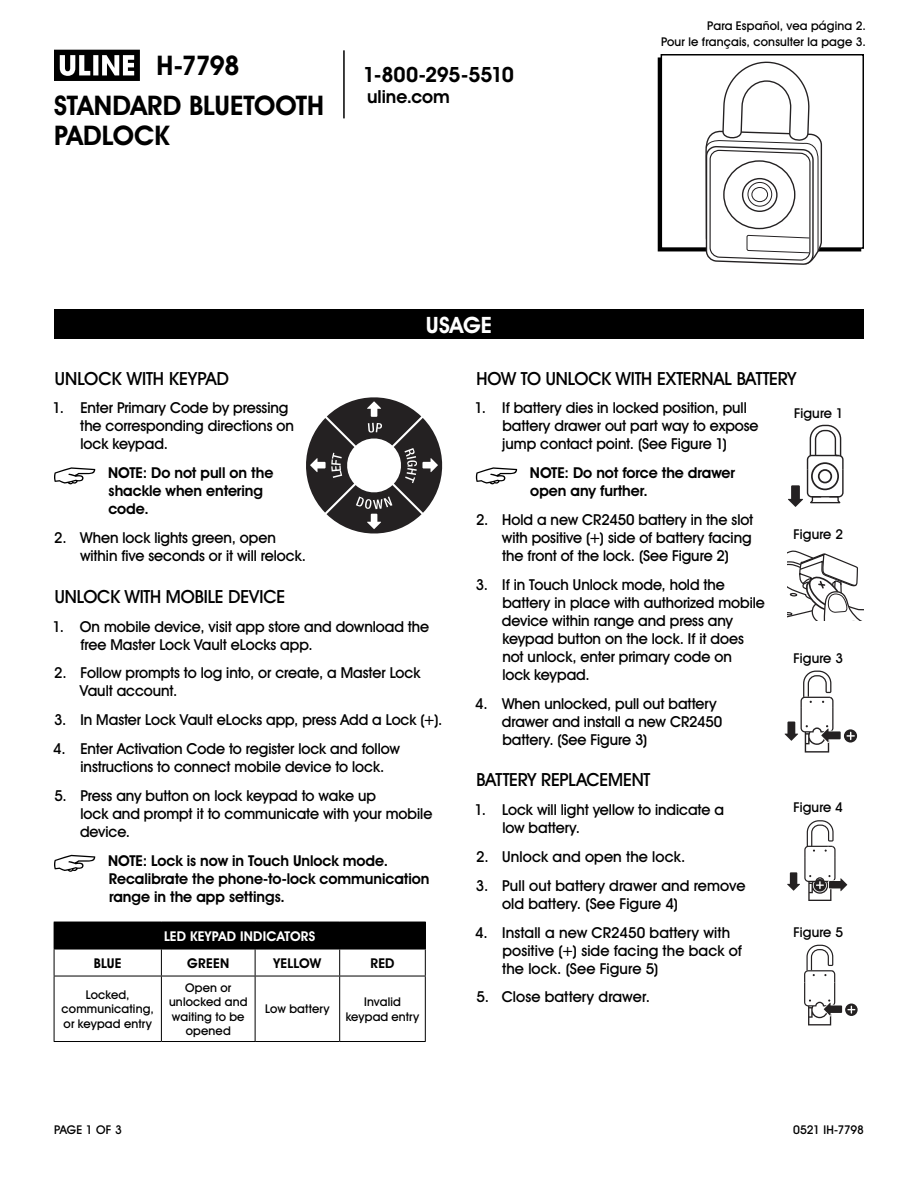
<style>
.page{position:relative;width:918px;height:1188px;background:#fff}
.page>*{position:absolute;margin:0;border:0;box-sizing:border-box;transform-origin:0 0}
.t1{font:700 27px/30px "Uline Two Knine";letter-spacing:-.005em;color:#000}
.t2{font:700 22.5px "Uline Two Knine";color:#fff}
.t3{font:700 21px "Uline Two Knine";letter-spacing:-.02em;color:#000}
.t4{font:18px "Uline Two Knine";letter-spacing:-.01em;color:#000}
.t5{font:18px "Uline Two Knine";letter-spacing:.01em;color:#000}
.t6{font:700 18px "Uline Two Knine";color:#000}
.t7{font:15px/18px "Uline Two Knine";letter-spacing:-.005em;color:#000}
.t8{font:700 15px/18px "Uline Two Knine";letter-spacing:-.005em;color:#000}
.t9{font:13.5px "Uline Two Knine";letter-spacing:.01em;color:#000}
.t10{font:700 13.5px "Uline Two Knine";letter-spacing:.015em;color:#fff}
.t11{font:700 13.5px "Uline Two Knine";letter-spacing:.015em;color:#000}
.t12{font:12px/14.4px "Uline Two Knine";letter-spacing:.015em;color:#000;text-align:center}
.t13{font:12px "Uline Two Knine";letter-spacing:-.02em;color:#000}
</style>
<div class="page">
<hr style="left:343px;top:50px;width:2px;height:68px;background:#000">
<svg style="left:54px;top:50px;width:86px;height:31px"></svg>
<div style="left:661px;top:54px;width:203px;height:195px;border:2px solid #000"></div>
<div style="left:54px;top:309px;width:810px;height:30px;background:#000"></div>
<svg style="left:54px;top:467px;width:41px;height:17px"></svg>
<svg style="left:54px;top:855px;width:41px;height:17px"></svg>
<svg style="left:476px;top:467px;width:41px;height:17px"></svg>
<svg style="left:705px;top:61px;width:118px;height:204px"></svg>
<svg style="left:306px;top:397px;width:137px;height:137px"></svg>
<div style="left:54px;top:922px;width:371px;height:27px;background:#000"></div>
<svg style="left:54px;top:950px;width:1px;height:26px"></svg>
<svg style="left:161px;top:950px;width:1px;height:26px"></svg>
<svg style="left:255px;top:950px;width:1px;height:26px"></svg>
<hr style="left:340px;top:949px;width:86px;height:1px;background:#000">
<svg style="left:339px;top:950px;width:1px;height:26px"></svg>
<svg style="left:425px;top:923px;width:1px;height:53px"></svg>
<hr style="left:54px;top:976px;width:107px;height:1px;background:#000">
<hr style="left:54px;top:976px;width:1px;height:65px;background:#000">
<hr style="left:161px;top:976px;width:94px;height:1px;background:#000">
<hr style="left:161px;top:976px;width:1px;height:65px;background:#000">
<hr style="left:255px;top:976px;width:85px;height:1px;background:#000">
<hr style="left:255px;top:976px;width:1px;height:65px;background:#000">
<hr style="left:340px;top:976px;width:86px;height:1px;background:#000">
<hr style="left:339px;top:976px;width:1px;height:65px;background:#000">
<hr style="left:425px;top:976px;width:1px;height:65px;background:#000">
<hr style="left:54px;top:1041px;width:107px;height:1px;background:#000">
<hr style="left:161px;top:1041px;width:94px;height:1px;background:#000">
<hr style="left:255px;top:1041px;width:85px;height:1px;background:#000">
<hr style="left:340px;top:1041px;width:86px;height:1px;background:#000">
<hr style="left:340px;top:922px;width:86px;height:1px;background:#000">
<hr style="left:54px;top:949px;width:107px;height:1px;background:#000">
<hr style="left:161px;top:949px;width:94px;height:1px;background:#000">
<hr style="left:255px;top:949px;width:85px;height:1px;background:#000">
<svg style="left:788px;top:425px;width:56px;height:82px"></svg>
<div style="left:811px;top:462px;width:28px;height:28px;border:2px solid #242122;border-radius:50%"></div>
<div style="left:818px;top:469px;width:14px;height:14px;border:2px solid #242122;border-radius:50%"></div>
<svg style="left:788px;top:550px;width:76px;height:70px"></svg>
<svg style="left:844px;top:729px;width:13px;height:14px"></svg>
<svg style="left:785px;top:671px;width:69px;height:82px"></svg>
<svg style="left:787px;top:820px;width:61px;height:81px"></svg>
<svg style="left:845px;top:1004px;width:13px;height:12px"></svg>
<svg style="left:804px;top:945px;width:51px;height:80px"></svg>
<h1 class="t1" style="left:157px;top:50px;width:85px">H-7798</h1>
<h1 class="t1" style="left:54px;top:90px;width:271px">STANDARD BLUETOOTH<br>PADLOCK</h1>
<h3 class="t3" style="left:363px;top:62px;width:152px">1-800-295-5510</h3>
<p class="t6" style="left:367px;top:86px;width:84px">uline.com</p>
<h2 class="t2" style="left:426px;top:311px;width:68px">USAGE</h2>
<p class="t12" style="left:661px;top:17px;width:206px;line-height:16.8px;text-align:right">Para Español, vea página 2.<br>Pour le français, consulter la page 3.</p>
<p class="t5" style="left:55px;top:367px;width:176px">UNLOCK WITH KEYPAD</p>
<p class="t7" style="left:80px;top:399px;width:215px;text-indent:-28px">1. Enter Primary Code by pressing the corresponding directions on lock keypad.</p>
<p class="t8" style="left:108px;top:464px;width:167px">NOTE: Do not pull on the shackle when entering code.</p>
<p class="t7" style="left:80px;top:528px;width:227px;text-indent:-26px">2. When lock lights green, open within five seconds or it will relock.</p>
<p class="t4" style="left:55px;top:585px;width:232px">UNLOCK WITH MOBILE DEVICE</p>
<p class="t7" style="left:80px;top:617px;width:350px;text-indent:-28px">1. On mobile device, visit app store and download the free Master Lock Vault eLocks app.</p>
<p class="t7" style="left:80px;top:664px;width:342px;text-indent:-26px">2. Follow prompts to log into, or create, a Master Lock<br>Vault account.</p>
<p class="t7" style="left:54px;top:711px;width:390px">3. In Master Lock Vault eLocks app, press Add a Lock (+).</p>
<p class="t7" style="left:80px;top:739px;width:321px;text-indent:-27px">4. Enter Activation Code to register lock and follow instructions to connect mobile device to lock.</p>
<p class="t7" style="left:80px;top:786px;width:354px;text-indent:-26px">5. Press any button on lock keypad to wake up<br>lock and prompt it to communicate with your mobile device.</p>
<p class="t8" style="left:108px;top:851px;width:323px">NOTE: Lock is now in Touch Unlock mode.<br>Recalibrate the phone-to-lock communication range in the app settings.</p>
<p class="t10" style="left:164px;top:928px;width:153px">LED KEYPAD INDICATORS</p>
<p class="t11" style="left:94px;top:955px;width:29px">BLUE</p>
<p class="t11" style="left:187px;top:955px;width:43px">GREEN</p>
<p class="t11" style="left:274px;top:955px;width:49px">YELLOW</p>
<p class="t11" style="left:370px;top:955px;width:26px">RED</p>
<p class="t12" style="left:62px;top:987px;width:94px">Locked, communicating, or keypad entry</p>
<p class="t12" style="left:169px;top:980px;width:80px">Open or unlocked and waiting to be opened</p>
<p class="t12" style="left:265px;top:1002px;width:66px">Low battery</p>
<p class="t12" style="left:346px;top:995px;width:75px">Invalid keypad entry</p>
<p class="t4" style="left:477px;top:367px;width:321px">HOW TO UNLOCK WITH EXTERNAL BATTERY</p>
<p class="t7" style="left:502px;top:399px;width:258px;text-indent:-28px">1. If battery dies in locked position, pull battery drawer out part way to expose jump contact point. (See Figure 1)</p>
<p class="t8" style="left:530px;top:464px;width:207px">NOTE: Do not force the drawer open any further.</p>
<p class="t7" style="left:502px;top:510px;width:253px;text-align:justify;text-indent:-26px">2. Hold a new CR2450 battery in the slot with positive (+) side of battery facing the front of the lock. (See Figure 2)</p>
<p class="t7" style="left:502px;top:575px;width:265px;text-indent:-26px">3. If in Touch Unlock mode, hold the battery in place with authorized mobile device within range and press any keypad button on the lock. If it does not unlock, enter primary code on<br>lock keypad.</p>
<p class="t7" style="left:502px;top:694px;width:222px;text-indent:-27px">4. When unlocked, pull out battery drawer and install a new CR2450 battery. (See Figure 3)</p>
<p class="t4" style="left:477px;top:769px;width:175px">BATTERY REPLACEMENT</p>
<p class="t7" style="left:502px;top:801px;width:223px;text-indent:-28px">1. Lock will light yellow to indicate a low battery.</p>
<p class="t7" style="left:476px;top:847px;width:211px">2. Unlock and open the lock.</p>
<p class="t7" style="left:502px;top:876px;width:245px;text-indent:-26px">3. Pull out battery drawer and remove old battery. (See Figure 4)</p>
<p class="t7" style="left:502px;top:923px;width:241px;text-indent:-27px">4. Install a new CR2450 battery with positive (+) side facing the back of the lock. (See Figure 5)</p>
<p class="t7" style="left:476px;top:988px;width:175px">5. Close battery drawer.</p>
<p class="t9" style="left:794px;top:405px;width:51px">Figure 1</p>
<p class="t9" style="left:794px;top:526px;width:51px">Figure 2</p>
<p class="t9" style="left:794px;top:650px;width:51px">Figure 3</p>
<p class="t9" style="left:794px;top:799px;width:51px">Figure 4</p>
<p class="t9" style="left:794px;top:924px;width:51px">Figure 5</p>
<p class="t12" style="left:54px;top:1122px;width:69px">PAGE 1 OF 3</p>
<p class="t13" style="left:793px;top:1122px;width:72px">0521 IH-7798</p>
</div>
